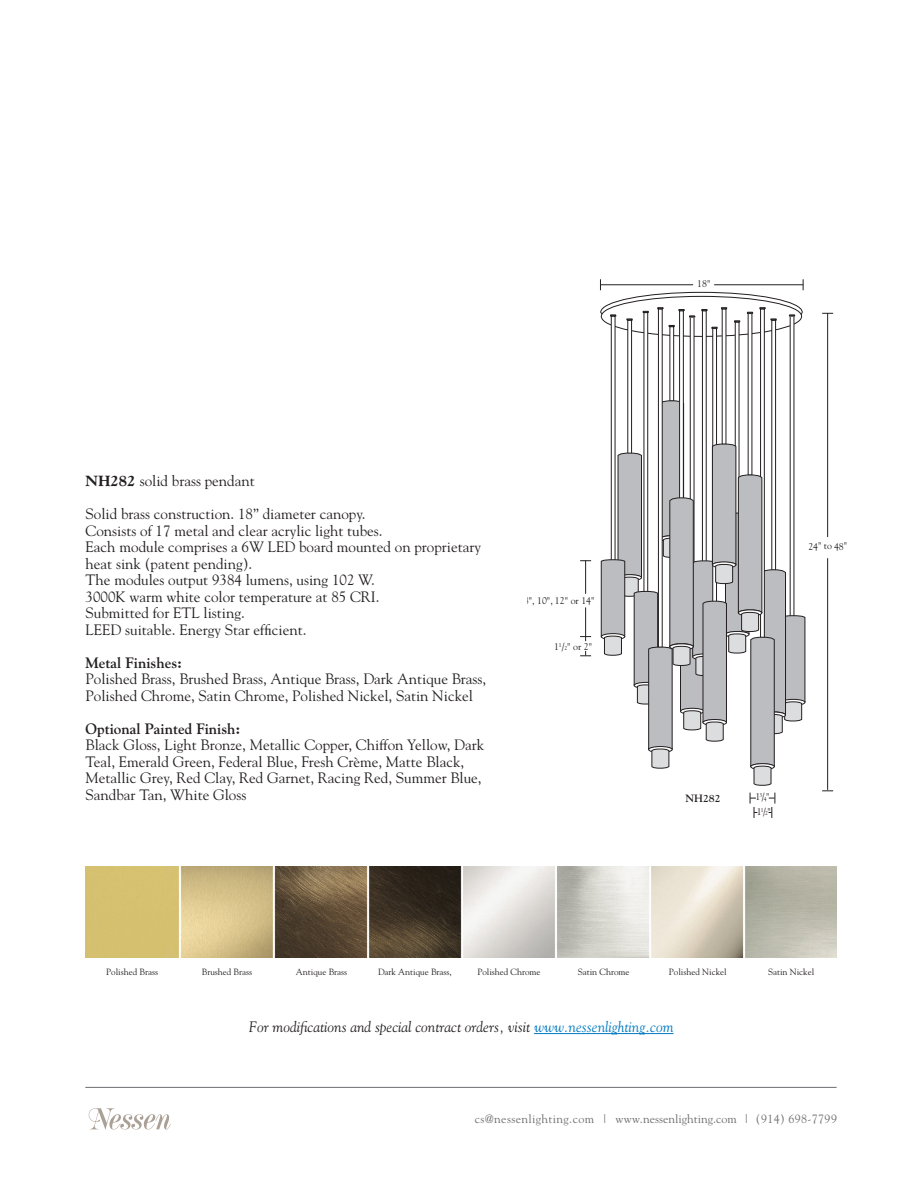
<style>
.page{position:relative;width:918px;height:1188px;background:#fff}
.page>*{position:absolute;margin:0;border:0;box-sizing:border-box;transform-origin:0 0}
.t1{font:15px/16.5px "Goudy";color:#231f20}
.t2{font:italic 15px "Goudy";color:#231f20}
.t3{font:700 15px "Goudy";color:#231f20}
.t4{font:12px "Goudy";letter-spacing:.03em;color:#6c6d70}
.t5{font:700 10.5px "Goudy";color:#231f20}
.t6{font:9.9px/14.5px "Goudy";color:#231f20}
.t7{font:9px "Goudy";color:#231f20}
.s1{font-weight:800}
.s2{font-size:5.7px}
.s3{color:#0079c2}
</style>
<div class="page">
<hr style="left:534px;top:1033px;width:140px;height:1px;background:#0079c2">
<hr style="left:85px;top:1087px;width:752px;height:1px;background:#6c6d70">
<svg style="left:89px;top:1108px;width:82px;height:22px"></svg>
<img style="left:86px;top:867px;width:751px;height:91px">
<svg style="left:601px;top:296px;width:201px;height:40px"></svg>
<div style="left:690px;top:317px;width:4px;height:307px;border:1px solid #231f20"></div>
<hr style="left:702px;top:311px;width:4px;height:251px;background:#fff">
<div style="left:702px;top:310px;width:5px;height:252px;border:1px solid #231f20"></div>
<div style="left:735px;top:322px;width:4px;height:193px;border:1px solid #231f20"></div>
<hr style="left:772px;top:320px;width:4px;height:250px;background:#fff">
<div style="left:771px;top:320px;width:5px;height:251px;border:1px solid #231f20"></div>
<div style="left:670px;top:326px;width:4px;height:75px;border:1px solid #231f20"></div>
<hr style="left:628px;top:320px;width:4px;height:134px;background:#fff">
<div style="left:627px;top:320px;width:5px;height:134px;border:1px solid #231f20"></div>
<hr style="left:713px;top:329px;width:4px;height:274px;background:#fff">
<div style="left:712px;top:328px;width:5px;height:275px;border:1px solid #231f20"></div>
<div style="left:644px;top:312px;width:4px;height:281px;border:1px solid #231f20"></div>
<hr style="left:658px;top:309px;width:4px;height:338px;background:#fff">
<div style="left:658px;top:309px;width:5px;height:339px;border:1px solid #231f20"></div>
<hr style="left:761px;top:309px;width:3px;height:328px;background:#fff">
<div style="left:760px;top:309px;width:5px;height:329px;border:1px solid #231f20"></div>
<div style="left:611px;top:316px;width:4px;height:246px;border:1px solid #231f20"></div>
<hr style="left:680px;top:311px;width:3px;height:191px;background:#fff">
<div style="left:679px;top:310px;width:5px;height:192px;border:1px solid #231f20"></div>
<svg style="left:601px;top:400px;width:205px;height:386px"></svg>
<hr style="left:585px;top:607px;width:1px;height:34px;background:#231f20">
<hr style="left:585px;top:561px;width:1px;height:33px;background:#231f20">
<svg style="left:580px;top:651px;width:11px;height:5px"></svg>
<svg style="left:600px;top:279px;width:204px;height:50px"></svg>
<hr style="left:827px;top:558px;width:1px;height:232px;background:#231f20">
<hr style="left:827px;top:313px;width:1px;height:224px;background:#231f20">
<svg style="left:769px;top:793px;width:7px;height:25px"></svg>
<svg style="left:750px;top:793px;width:7px;height:25px"></svg>
<p class="t1" style="left:86px;top:472px;width:171px"><span class="s1">NH282</span> solid brass pendant</p>
<p class="t1" style="left:86px;top:505px;width:282px">Solid brass construction. 18” diameter canopy.</p>
<p class="t1" style="left:86px;top:522px;width:299px">Consists of 17 metal and clear acrylic light tubes.</p>
<p class="t1" style="left:86px;top:538px;width:397px">Each module comprises a 6W LED board mounted on proprietary heat sink (patent pending).</p>
<p class="t1" style="left:86px;top:571px;width:291px">The modules output 9384 lumens, using 102 W.</p>
<p class="t1" style="left:86px;top:588px;width:296px">3000K warm white color temperature at 85 CRI.</p>
<p class="t1" style="left:86px;top:604px;width:161px">Submitted for ETL listing.</p>
<p class="t1" style="left:86px;top:621px;width:222px">LEED suitable. Energy Star efficient.</p>
<p class="t3" style="left:86px;top:653px;width:98px">Metal Finishes:</p>
<p class="t1" style="left:86px;top:670px;width:402px">Polished Brass, Brushed Brass, Antique Brass, Dark Antique Brass,<br>Polished Chrome, Satin Chrome, Polished Nickel, Satin Nickel</p>
<p class="t3" style="left:86px;top:719px;width:157px">Optional Painted Finish:</p>
<p class="t1" style="left:86px;top:736px;width:400px">Black Gloss, Light Bronze, Metallic Copper, Chiffon Yellow, Dark Teal, Emerald Green, Federal Blue, Fresh Crème, Matte Black, Metallic Grey, Red Clay, Red Garnet, Racing Red, Summer Blue, Sandbar Tan, White Gloss</p>
<p class="t6" style="left:524px;top:593px;width:73px">8", 10", 12" or 14"</p>
<p class="t6" style="left:554px;top:639px;width:40px">1<sup>1</sup>/<span class="s2">2</span>" or 2"</p>
<p class="t6" style="left:697px;top:276px;width:15px">18"</p>
<p class="t6" style="left:808px;top:538px;width:41px">24" to 48"</p>
<p class="t5" style="left:685px;top:792px;width:37px">NH282</p>
<p class="t6" style="left:756px;top:789px;width:17px">1<sup>3</sup>/<span class="s2">4</span>"<br>1<sup>1</sup>/<span class="s2">2</span>"</p>
<p class="t7" style="left:106px;top:966px;width:53px">Polished Brass</p>
<p class="t7" style="left:202px;top:966px;width:52px">Brushed Brass</p>
<p class="t7" style="left:296px;top:966px;width:53px">Antique Brass</p>
<p class="t7" style="left:378px;top:966px;width:75px">Dark Antique Brass,</p>
<p class="t7" style="left:477px;top:966px;width:65px">Polished Chrome</p>
<p class="t7" style="left:578px;top:966px;width:53px">Satin Chrome</p>
<p class="t7" style="left:669px;top:966px;width:59px">Polished Nickel</p>
<p class="t7" style="left:768px;top:966px;width:48px">Satin Nickel</p>
<p class="t2" style="left:249px;top:1018px;width:426px">For modifications and special contract orders, visit <span class="s3">www.nessenlighting.com</span></p>
<p class="t4" style="left:475px;top:1112px;width:364px">cs@nessenlighting.com | www.nessenlighting.com | (914) 698-7799</p>
</div>
